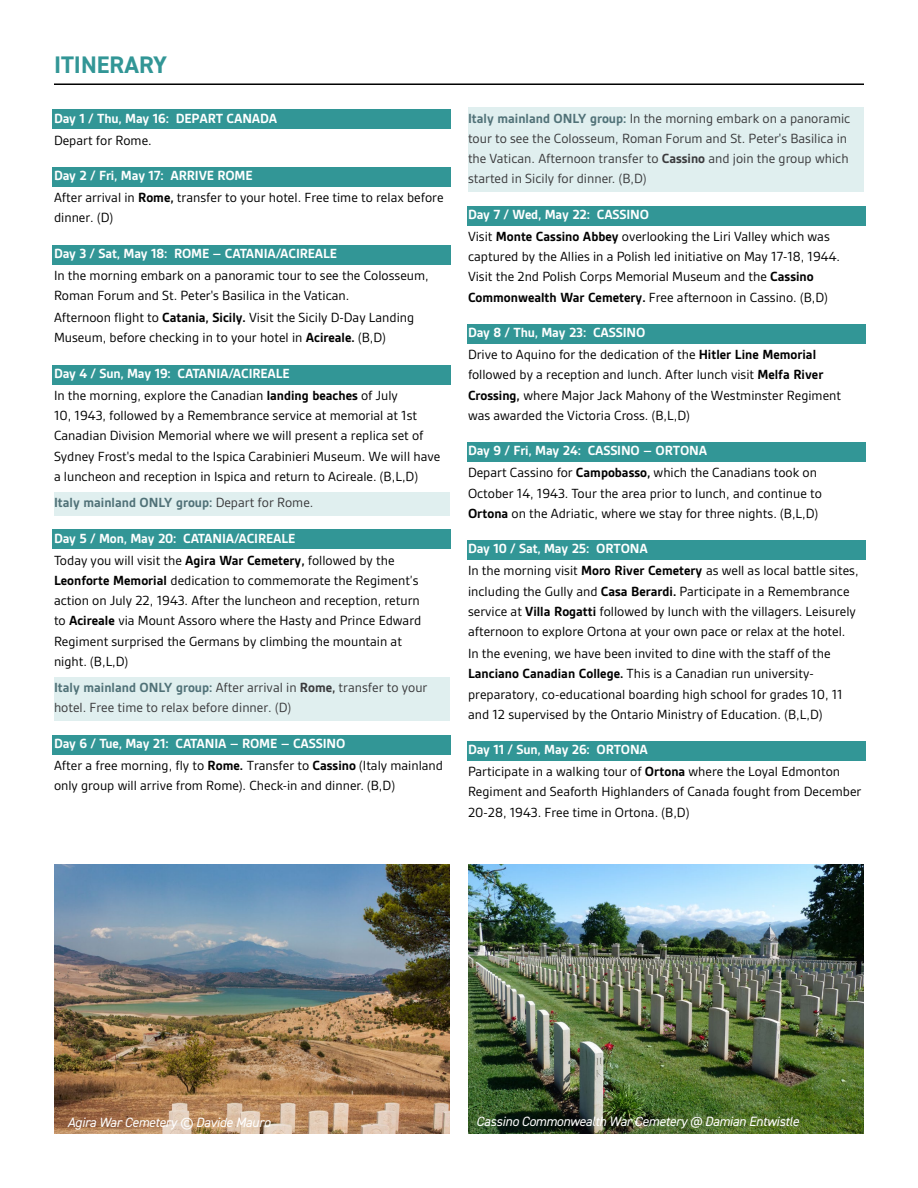
<style>
.page{position:relative;width:918px;height:1188px;background:#fff}
.page>*{position:absolute;margin:0;border:0;box-sizing:border-box;transform-origin:0 0}
.t1{font:700 24px "DIN2014";color:#329696}
.t2{font:14.25px/20.2px "Gesta";color:#000}
.t3{font:14.25px/20.2px "Gesta";color:#3a3a3c}
.t4{font:700 14.25px "Gesta";letter-spacing:-.01em;color:#fff}
.t5{font:700 14.25px "Gesta";color:#507177}
.t6{font:italic 13.5px "DIN2014";letter-spacing:-.02em;color:#fff}
.s1{font-weight:700;color:#fff}
.s2{font-weight:700}
.s3{font-weight:400;color:#3a3a3c}
.s4{font-weight:700;color:#507177}
</style>
<div class="page">
<hr style="left:54px;top:83px;width:810px;height:2px;background:#000">
<div style="left:468px;top:108px;width:396px;height:84px;background:#e0efef"></div>
<div style="left:467px;top:206px;width:398px;height:19px;background:#329696"></div>
<div style="left:467px;top:324px;width:398px;height:19px;background:#329696"></div>
<div style="left:467px;top:443px;width:398px;height:19px;background:#329696"></div>
<div style="left:467px;top:540px;width:398px;height:20px;background:#329696"></div>
<div style="left:467px;top:741px;width:398px;height:20px;background:#329696"></div>
<div style="left:53px;top:110px;width:398px;height:19px;background:#329696"></div>
<div style="left:53px;top:167px;width:398px;height:19px;background:#329696"></div>
<div style="left:53px;top:245px;width:398px;height:19px;background:#329696"></div>
<div style="left:53px;top:365px;width:398px;height:19px;background:#329696"></div>
<div style="left:54px;top:492px;width:396px;height:24px;background:#e0efef"></div>
<div style="left:53px;top:530px;width:398px;height:19px;background:#329696"></div>
<div style="left:54px;top:677px;width:396px;height:44px;background:#e0efef"></div>
<div style="left:53px;top:735px;width:398px;height:19px;background:#329696"></div>
<img style="left:468px;top:864px;width:396px;height:270px">
<img style="left:54px;top:864px;width:396px;height:270px">
<h1 class="t1" style="left:54px;top:48px;width:115px">ITINERARY</h1>
<p class="t4" style="left:54px;top:110px;width:225px">Day 1 / Thu, May 16: DEPART CANADA</p>
<p class="t2" style="left:54px;top:130px;width:99px">Depart for Rome.</p>
<p class="t2" style="left:54px;top:165px;width:391px;line-height:21.9px"><span class="s1">Day 2 / Fri, May 17: ARRIVE ROME<br></span>After arrival in <span class="s2">Rome,</span> transfer to your hotel. Free time to relax before</p>
<p class="t2" style="left:54px;top:208px;width:61px">dinner. (D)</p>
<p class="t4" style="left:54px;top:245px;width:285px">Day 3 / Sat, May 18: ROME – CATANIA/ACIREALE</p>
<p class="t2" style="left:54px;top:265px;width:376px">In the morning embark on a panoramic tour to see the Colosseum,<br>Roman Forum and St. Peter's Basilica in the Vatican.</p>
<p class="t2" style="left:54px;top:307px;width:362px">Afternoon flight to <span class="s2">Catania, Sicily.</span> Visit the Sicily D-Day Landing<br>Museum, before checking in to your hotel in <span class="s2">Acireale.</span> (B,D)</p>
<p class="t2" style="left:54px;top:362px;width:346px;line-height:21.9px"><span class="s1">Day 4 / Sun, May 19: CATANIA/ACIREALE<br></span>In the morning, explore the Canadian <span class="s2">landing beaches</span> of July</p>
<p class="t2" style="left:54px;top:405px;width:388px">10, 1943, followed by a Remembrance service at memorial at 1st Canadian Division Memorial where we will present a replica set of Sydney Frost's medal to the Ispica Carabinieri Museum. We will have a luncheon and reception in Ispica and return to Acireale. (B,L,D)</p>
<p class="t5" style="left:54px;top:494px;width:261px">Italy mainland ONLY group: <span class="s3">Depart for Rome.</span></p>
<p class="t2" style="left:54px;top:527px;width:342px;line-height:21.9px"><span class="s1">Day 5 / Mon, May 20: CATANIA/ACIREALE<br></span>Today you will visit the <span class="s2">Agira War Cemetery,</span> followed by the</p>
<p class="t2" style="left:54px;top:570px;width:369px"><span class="s2">Leonforte Memorial</span> dedication to commemorate the Regiment’s action on July 22, 1943. After the luncheon and reception, return to <span class="s2">Acireale</span> via Mount Assoro where the Hasty and Prince Edward Regiment surprised the Germans by climbing the mountain at night. (B,L,D)</p>
<p class="t3" style="left:54px;top:677px;width:375px"><span class="s4">Italy mainland ONLY group:</span> After arrival in <span class="s2">Rome,</span> transfer to your hotel. Free time to relax before dinner. (D)</p>
<p class="t2" style="left:54px;top:732px;width:391px;line-height:21.9px"><span class="s1">Day 6 / Tue, May 21: CATANIA – ROME – CASSINO<br></span>After a free morning, fly to <span class="s2">Rome.</span> Transfer to <span class="s2">Cassino</span> (Italy mainland</p>
<p class="t2" style="left:54px;top:775px;width:342px">only group will arrive from Rome). Check-in and dinner. (B,D)</p>
<p class="t3" style="left:468px;top:108px;width:384px"><span class="s4">Italy mainland ONLY group:</span> In the morning embark on a panoramic tour to see the Colosseum, Roman Forum and St. Peter's Basilica in the Vatican. Afternoon transfer to <span class="s2">Cassino</span> and join the group which started in Sicily for dinner. (B,D)</p>
<p class="t2" style="left:468px;top:203px;width:363px;line-height:21.9px"><span class="s1">Day 7 / Wed, May 22: CASSINO<br></span>Visit <span class="s2">Monte Cassino Abbey</span> overlooking the Liri Valley which was</p>
<p class="t2" style="left:468px;top:246px;width:374px">captured by the Allies in a Polish led initiative on May 17-18, 1944.<br>Visit the 2nd Polish Corps Memorial Museum and the <span class="s2">Cassino<br>Commonwealth War Cemetery.</span> Free afternoon in Cassino. (B,D)</p>
<p class="t2" style="left:468px;top:322px;width:350px;line-height:21.9px"><span class="s1">Day 8 / Thu, May 23: CASSINO<br></span>Drive to Aquino for the dedication of the <span class="s2">Hitler Line Memorial</span></p>
<p class="t2" style="left:468px;top:365px;width:375px">followed by a reception and lunch. After lunch visit <span class="s2">Melfa River<br>Crossing,</span> where Major Jack Mahony of the Westminster Regiment was awarded the Victoria Cross. (B,L,D)</p>
<p class="t2" style="left:468px;top:440px;width:350px;line-height:21.9px"><span class="s1">Day 9 / Fri, May 24: CASSINO – ORTONA<br></span>Depart Cassino for <span class="s2">Campobasso,</span> which the Canadians took on</p>
<p class="t2" style="left:468px;top:483px;width:355px">October 14, 1943. Tour the area prior to lunch, and continue to<br><span class="s2">Ortona</span> on the Adriatic, where we stay for three nights. (B,L,D)</p>
<p class="t2" style="left:468px;top:538px;width:392px;line-height:21.9px"><span class="s1">Day 10 / Sat, May 25: ORTONA<br></span>In the morning visit <span class="s2">Moro River Cemetery</span> as well as local battle sites,</p>
<p class="t2" style="left:468px;top:581px;width:389px">including the Gully and <span class="s2">Casa Berardi.</span> Participate in a Remembrance service at <span class="s2">Villa Rogatti</span> followed by lunch with the villagers. Leisurely afternoon to explore Ortona at your own pace or relax at the hotel.</p>
<p class="t2" style="left:468px;top:643px;width:376px">In the evening, we have been invited to dine with the staff of the <span class="s2">Lanciano Canadian College.</span> This is a Canadian run university&shy;preparatory, co-educational boarding high school for grades 10, 11 and 12 supervised by the Ontario Ministry of Education. (B,L,D)</p>
<p class="t2" style="left:468px;top:739px;width:374px;line-height:21.9px"><span class="s1">Day 11 / Sun, May 26: ORTONA<br></span>Participate in a walking tour of <span class="s2">Ortona</span> where the Loyal Edmonton</p>
<p class="t2" style="left:468px;top:782px;width:395px">Regiment and Seaforth Highlanders of Canada fought from December<br>20-28, 1943. Free time in Ortona. (B,D)</p>
<p class="t6" style="left:68px;top:1114px;width:205px">Agira War Cemetery © Davide Mauro</p>
<p class="t6" style="left:476px;top:1113px;width:324px">Cassino Commonwealth War Cemetery @ Damian Entwistle</p>
</div>
